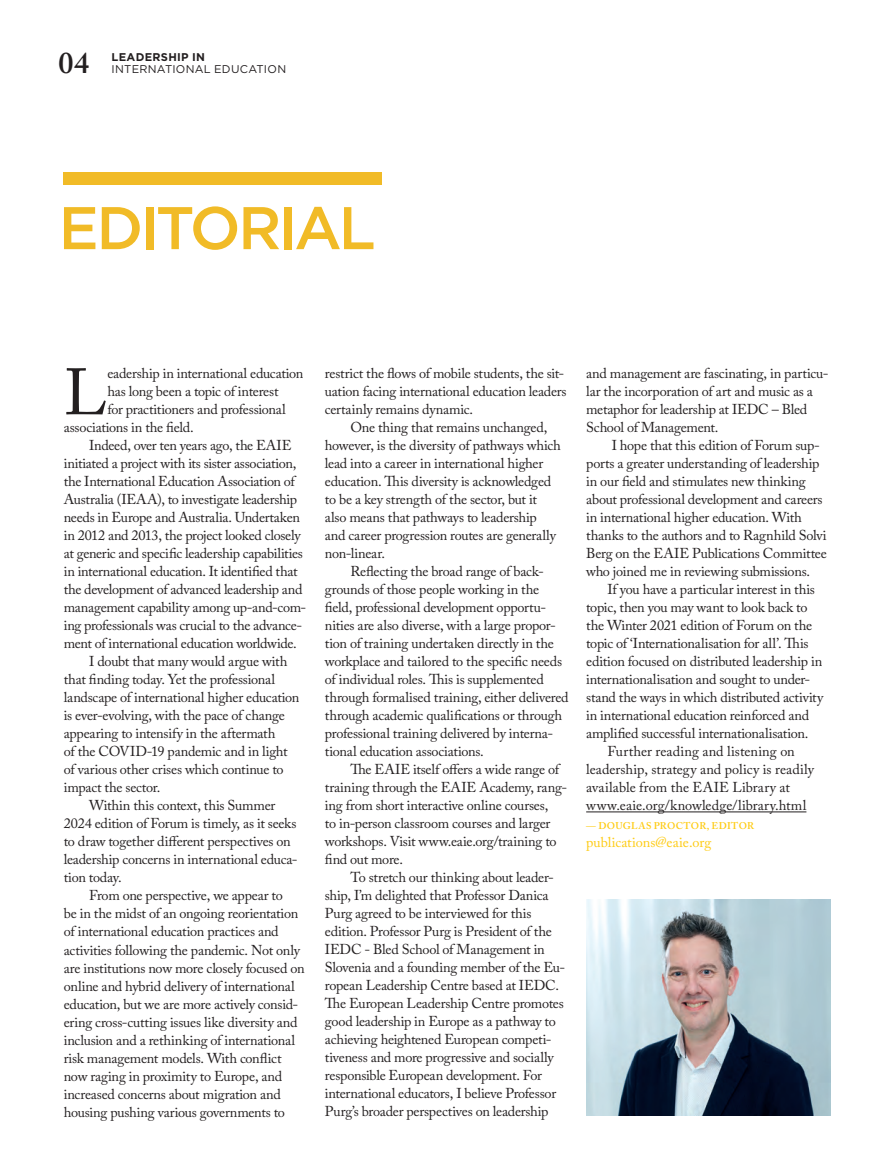
<style>
.page{position:relative;width:893px;height:1170px;background:#fff}
.page>*{position:absolute;margin:0;border:0;box-sizing:border-box;transform-origin:0 0}
.t1{font:64.95px "Adobe Caslon Pro";color:#231f20}
.t2{font:500 60px "Gotham";letter-spacing:-.05em;color:#f1bb27}
.t3{font:600 30px "Adobe Caslon Pro";color:#231f20}
.t4{font:14.25px/18px "Adobe Caslon Pro";letter-spacing:-.015em;color:#231f20}
.t5{font:14.25px "Adobe Caslon Pro";letter-spacing:.005em;color:#231f20}
.t6{font:14.25px "Adobe Caslon Pro";color:#fecb12}
.t7{font:11.25px "Gotham";letter-spacing:.02em;color:#231f20}
.t8{font:700 11.25px "Gotham";letter-spacing:.025em;color:#231f20}
.t9{font:600 9.75px "Adobe Caslon Pro";letter-spacing:.035em;color:#fecb12}
.s1{font-weight:400}
</style>
<div class="page">
<div style="left:63px;top:172px;width:318px;height:13px;background:#f1bb27"></div>
<img style="left:587px;top:899px;width:243px;height:216px">
<hr style="left:586px;top:811px;width:220px;height:1px;background:#231f20">
<h3 class="t3" style="left:58px;top:45px;width:32px">04</h3>
<p class="t8" style="left:112px;top:49px;width:95px">LEADERSHIP IN</p>
<p class="t7" style="left:112px;top:62px;width:176px">INTERNATIONAL EDUCATION</p>
<h2 class="t2" style="left:59px;top:189px;width:319px">EDITORIAL</h2>
<h1 class="t1" style="left:64px;top:354px;width:44px">L</h1>
<p class="t4" style="left:107px;top:364px;width:198px">eadership in international education</p>
<p class="t4" style="left:107px;top:382px;width:173px">has long been a topic of interest</p>
<p class="t4" style="left:107px;top:400px;width:180px">for practitioners and professional</p>
<p class="t4" style="left:64px;top:418px;width:131px">associations in the field.</p>
<p class="t4" style="left:89px;top:436px;width:204px">Indeed, over ten years ago, the EAIE</p>
<p class="t4" style="left:64px;top:454px;width:234px">initiated a project with its sister association,</p>
<p class="t4" style="left:64px;top:472px;width:233px">the International Education Association of</p>
<p class="t4" style="left:64px;top:490px;width:235px">Australia (IEAA), to investigate leadership</p>
<p class="t4" style="left:64px;top:508px;width:238px">needs in Europe and Australia. Undertaken</p>
<p class="t4" style="left:64px;top:526px;width:238px">in 2012 and 2013, the project looked closely</p>
<p class="t4" style="left:64px;top:544px;width:241px">at generic and specific leadership capabilities</p>
<p class="t4" style="left:64px;top:562px;width:235px">in international education. It identified that</p>
<p class="t4" style="left:64px;top:580px;width:240px">the development of advanced leadership and</p>
<p class="t4" style="left:64px;top:598px;width:244px">management capability among up-and-com-</p>
<p class="t4" style="left:64px;top:616px;width:240px">ing professionals was crucial to the advance-</p>
<p class="t4" style="left:64px;top:634px;width:235px">ment of international education worldwide.</p>
<p class="t4" style="left:89px;top:652px;width:200px">I doubt that many would argue with</p>
<p class="t4" style="left:64px;top:670px;width:213px">that finding today. Yet the professional</p>
<p class="t4" style="left:64px;top:688px;width:237px">landscape of international higher education</p>
<p class="t4" style="left:64px;top:706px;width:223px">is ever-evolving, with the pace of change</p>
<p class="t4" style="left:64px;top:724px;width:213px">appearing to intensify in the aftermath</p>
<p class="t4" style="left:64px;top:742px;width:225px">of the COVID-19 pandemic and in light</p>
<p class="t4" style="left:64px;top:760px;width:221px">of various other crises which continue to</p>
<p class="t4" style="left:64px;top:778px;width:98px">impact the sector.</p>
<p class="t4" style="left:89px;top:796px;width:188px">Within this context, this Summer</p>
<p class="t4" style="left:64px;top:814px;width:234px">2024 edition of Forum is timely, as it seeks</p>
<p class="t4" style="left:64px;top:832px;width:229px">to draw together different perspectives on</p>
<p class="t4" style="left:64px;top:850px;width:235px">leadership concerns in international educa-</p>
<p class="t4" style="left:64px;top:868px;width:59px">tion today.</p>
<p class="t4" style="left:89px;top:886px;width:195px">From one perspective, we appear to</p>
<p class="t4" style="left:64px;top:904px;width:236px">be in the midst of an ongoing reorientation</p>
<p class="t4" style="left:64px;top:922px;width:216px">of international education practices and</p>
<p class="t4" style="left:64px;top:940px;width:238px">activities following the pandemic. Not only</p>
<p class="t4" style="left:64px;top:958px;width:242px">are institutions now more closely focused on</p>
<p class="t4" style="left:64px;top:976px;width:232px">online and hybrid delivery of international</p>
<p class="t4" style="left:64px;top:994px;width:236px">education, but we are more actively consid-</p>
<p class="t4" style="left:64px;top:1012px;width:235px">ering cross-cutting issues like diversity and</p>
<p class="t4" style="left:64px;top:1030px;width:233px">inclusion and a rethinking of international</p>
<p class="t4" style="left:64px;top:1048px;width:219px">risk management models. With conflict</p>
<p class="t4" style="left:64px;top:1066px;width:220px">now raging in proximity to Europe, and</p>
<p class="t4" style="left:64px;top:1084px;width:219px">increased concerns about migration and</p>
<p class="t4" style="left:64px;top:1102px;width:223px">housing pushing various governments to</p>
<p class="t4" style="left:325px;top:364px;width:243px">restrict the flows of mobile students, the sit&shy;uation facing international education leaders certainly remains dynamic.</p>
<p class="t4" style="left:325px;top:418px;width:237px;text-indent:26px">One thing that remains unchanged, however, is the diversity of pathways which lead into a career in international higher education. This diversity is acknowledged to be a key strength of the sector, but it also means that pathways to leadership and career progression routes are generally non-linear.</p>
<p class="t4" style="left:325px;top:562px;width:245px;text-indent:26px">Reflecting the broad range of back&shy;grounds of those people working in the field, professional development opportu&shy;nities are also diverse, with a large propor&shy;tion of training undertaken directly in the workplace and tailored to the specific needs of individual roles. This is supplemented through formalised training, either delivered through academic qualifications or through professional training delivered by interna&shy;tional education associations.</p>
<p class="t4" style="left:325px;top:760px;width:244px;text-indent:26px">The EAIE itself offers a wide range of training through the EAIE Academy, rang&shy;ing from short interactive online courses,<br>to in-person classroom courses and larger workshops. Visit www.eaie.org/training to find out more.</p>
<p class="t4" style="left:325px;top:868px;width:242px;text-indent:26px">To stretch our thinking about leader&shy;ship, I’m delighted that Professor Danica Purg agreed to be interviewed for this edition. Professor Purg is President of the IEDC - Bled School of Management in Slovenia and a founding member of the Eu&shy;ropean Leadership Centre based at IEDC.<br>The European Leadership Centre promotes good leadership in Europe as a pathway to achieving heightened European competi&shy;tiveness and more progressive and socially responsible European development. For international educators, I believe Professor Purg’s broader perspectives on leadership</p>
<p class="t4" style="left:586px;top:364px;width:244px">and management are fascinating, in particu&shy;lar the incorporation of art and music as a metaphor for leadership at IEDC – Bled School of Management.</p>
<p class="t4" style="left:586px;top:436px;width:242px;text-indent:26px">I hope that this edition of Forum sup&shy;ports a greater understanding of leadership in our field and stimulates new thinking about professional development and careers in international higher education. With thanks to the authors and to Ragnhild Solvi Berg on the EAIE Publications Committee who joined me in reviewing submissions.</p>
<p class="t4" style="left:607px;top:580px;width:209px">If you have a particular interest in this</p>
<p class="t4" style="left:586px;top:598px;width:223px">topic, then you may want to look back to</p>
<p class="t4" style="left:586px;top:616px;width:227px">the Winter 2021 edition of Forum on the</p>
<p class="t4" style="left:586px;top:634px;width:224px">topic of ‘Internationalisation for all’. This</p>
<p class="t4" style="left:586px;top:652px;width:238px">edition focused on distributed leadership in</p>
<p class="t4" style="left:586px;top:670px;width:226px">internationalisation and sought to under-</p>
<p class="t4" style="left:586px;top:688px;width:239px">stand the ways in which distributed activity</p>
<p class="t4" style="left:586px;top:706px;width:224px">in international education reinforced and</p>
<p class="t4" style="left:586px;top:724px;width:224px">amplified successful internationalisation.</p>
<p class="t5" style="left:607px;top:743px;width:189px">Further reading and listening on</p>
<p class="t4" style="left:586px;top:760px;width:229px">leadership, strategy and policy is readily</p>
<p class="t5" style="left:586px;top:779px;width:205px">available from the EAIE Library at</p>
<p class="t5" style="left:586px;top:797px;width:222px">www.eaie.org/knowledge/library.html</p>
<p class="t9" style="left:586px;top:819px;width:169px"><span class="s1">—</span> DOUGLAS PROCTOR, EDITOR</p>
<p class="t6" style="left:586px;top:833px;width:127px">publications@eaie.org</p>
</div>
